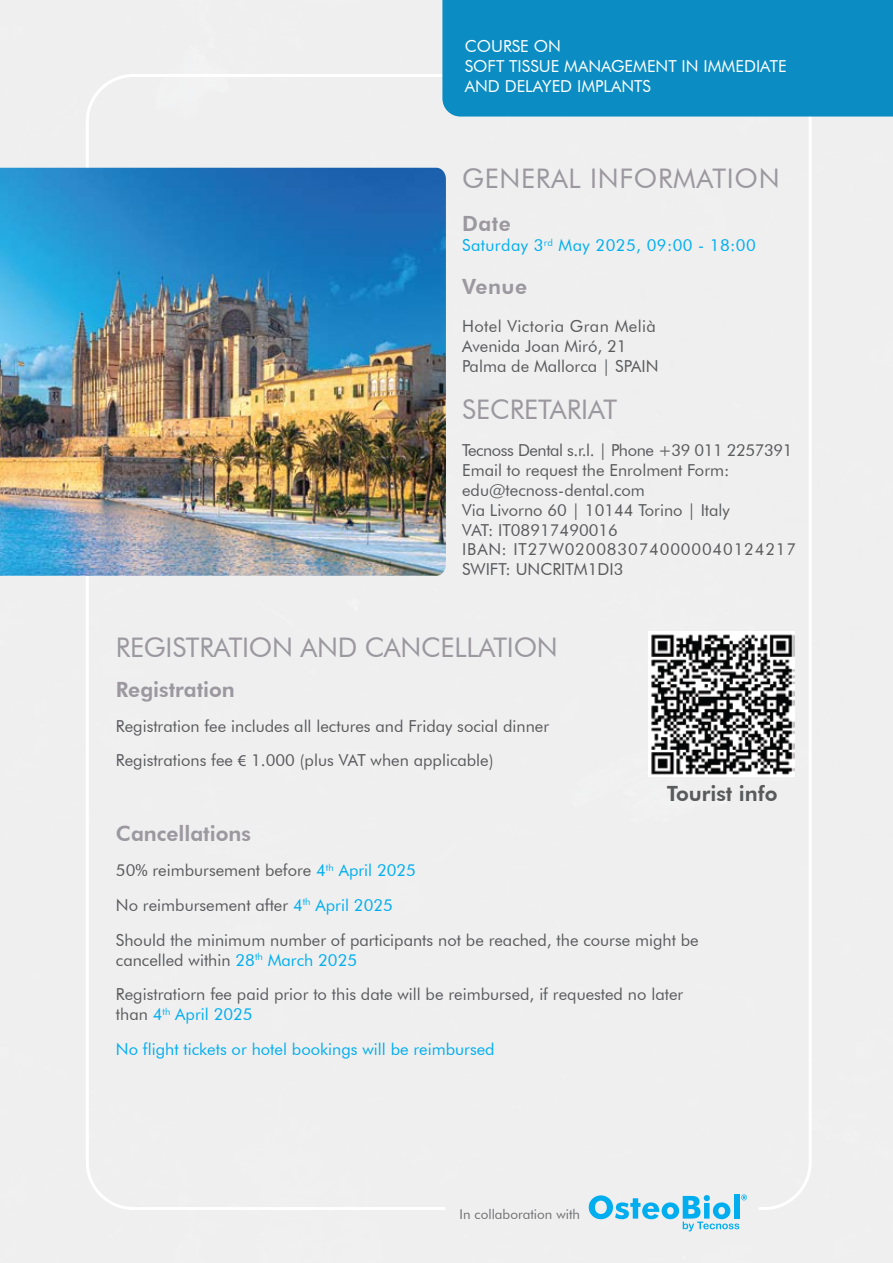
<style>
.page{position:relative;width:893px;height:1263px;background:#fff}
.page>*{position:absolute;margin:0;border:0;box-sizing:border-box;transform-origin:0 0}
.t1{font:27px "Futura BT";letter-spacing:-.01em;color:#9b989f}
.t2{font:27px "Futura BT";letter-spacing:.025em;color:#9b989f}
.t3{font:800 21px "Futura BT";color:#9b989f}
.t4{font:800 21px "Futura BT";color:#595a5c}
.t5{font:16.5px/19.8px "Futura BT";color:#595a5c}
.t6{font:16.5px/34.8px "Futura BT";color:#00aeef}
.t7{font:16.5px/19.8px "Futura BT";color:#fff}
.t8{font:16.5px "Futura BT";letter-spacing:.025em;color:#00aeef}
.t9{font:13.5px "Futura BT";color:#6d6f71}
.s1{font-family:"Myriad Pro"}
.s2{color:#00aeef}
.s3{color:#595a5c}
</style>
<div class="page">
<div style="left:84px;top:72px;width:729px;height:1139px;background:#efeff0"></div>
<svg style="left:589px;top:1194px;width:158px;height:37px"></svg>
<img style="left:0;top:168px;width:446px;height:408px">
<div style="left:442px;top:0;width:451px;height:117px;background:#0b8dc3"></div>
<img style="left:649px;top:631px;width:145px;height:146px">
<p class="t7" style="left:465px;top:37px;width:323px">COURSE ON<br>SOFT TISSUE MANAGEMENT IN IMMEDIATE<br>AND DELAYED IMPLANTS</p>
<h1 class="t2" style="left:462px;top:162px;width:319px">GENERAL INFORMATION</h1>
<p class="t3" style="left:462px;top:211px;width:50px">Date</p>
<p class="t8" style="left:462px;top:235px;width:295px">Saturday 3<sup>rd</sup> May 2025, 09:00 - 18:00</p>
<p class="t3" style="left:462px;top:274px;width:67px">Venue</p>
<p class="t5" style="left:462px;top:316px;width:198px">Hotel Victoria Gran Melià<br>Avenida Joan Miró, 21<br>Palma de Mallorca | SPAIN</p>
<h1 class="t1" style="left:462px;top:393px;width:157px">SECRETARIAT</h1>
<p class="t5" style="left:462px;top:441px;width:336px">Tecnoss Dental s.r.l. | Phone +39 011 2257391<br>Email to request the Enrolment Form: edu@tecnoss-dental.com<br>Via Livorno 60 | 10144 Torino | Italy<br>VAT: IT08917490016<br>IBAN: IT27W0200830740000040124217<br>SWIFT: UNCRITM1DI3</p>
<h1 class="t1" style="left:116px;top:630px;width:443px">REGISTRATION AND CANCELLATION</h1>
<p class="t3" style="left:116px;top:676px;width:120px">Registration</p>
<p class="t5" style="left:116px;top:708px;width:435px;line-height:34.8px">Registration fee includes all lectures and Friday social dinner<br>Registrations fee <span class="s1">€</span> 1.000 (plus VAT when applicable)</p>
<p class="t4" style="left:667px;top:781px;width:112px">Tourist info</p>
<p class="t3" style="left:116px;top:821px;width:137px">Cancellations</p>
<p class="t5" style="left:116px;top:853px;width:584px;line-height:34.8px">50% reimbursement before <span class="s2">4</span><sup>th</sup> <span class="s2">April 2025<br></span>No reimbursement after <span class="s2">4</span><sup>th</sup> <span class="s2">April 2025<br></span>Should the minimum number of participants not be reached, the course might be</p>
<p class="t5" style="left:116px;top:942px;width:569px;line-height:34.8px">cancelled within <span class="s2">28</span><sup>th</sup> <span class="s2">March 2025<br></span>Registratiorn fee paid prior to this date will be reimbursed, if requested no later</p>
<p class="t6" style="left:116px;top:997px;width:380px"><span class="s3">than</span> 4<sup>th</sup> April 2025<br>No flight tickets or hotel bookings will be reimbursed</p>
<p class="t9" style="left:460px;top:1205px;width:122px">In collaboration with</p>
</div>
